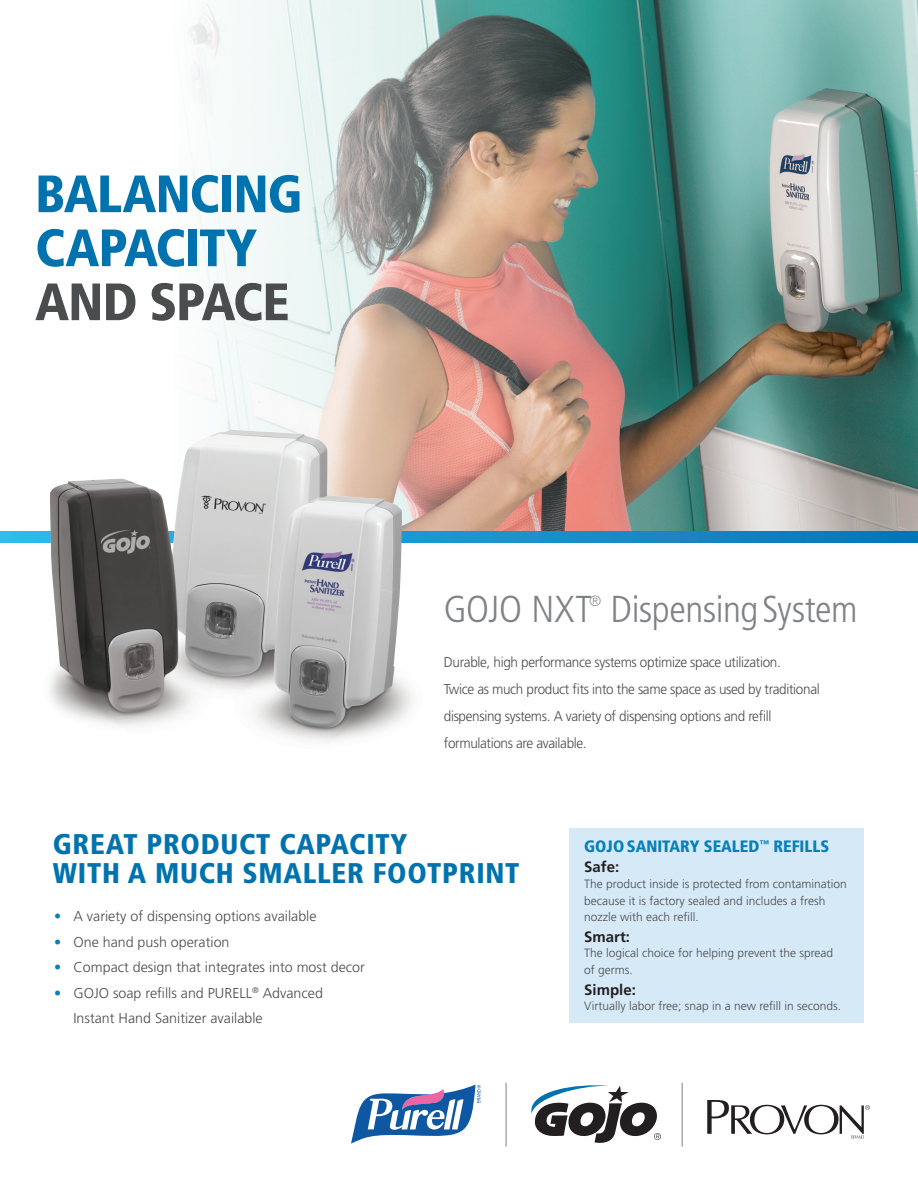
<style>
.page{position:relative;width:918px;height:1188px;background:#fff}
.page>*{position:absolute;margin:0;border:0;box-sizing:border-box;transform-origin:0 0}
.t1{font:900 condensed 52.5px "Frutiger LT Std";letter-spacing:-.015em;color:#0073ae}
.t2{font:900 condensed 52.5px "Frutiger LT Std";letter-spacing:-.02em;color:#4b4c4d}
.t3{font:300 condensed 37.5px "Frutiger LT Std";letter-spacing:-.01em;color:#808285}
.t4{font:900 condensed 28.5px "Frutiger LT Std";letter-spacing:.025em;color:#0073ae}
.t5{font:900 condensed 16.5px "Frutiger LT Std";color:#0580b8}
.t6{font:700 15px "Frutiger LT Std";color:#231f20}
.t7{font:300 condensed 14.85px "Frutiger LT Std";color:#808285}
.t8{font:300 14.25px/27px "Frutiger LT Std";letter-spacing:-.025em;color:#4b4c4d;scale:.95 1}
.t9{font:300 14.25px "Frutiger LT Std";color:#4b4c4d}
.t10{font:300 12px/16.5px "Frutiger LT Std";color:#4b4c4d}
.s1{color:#0580b8}
</style>
<div class="page">
<img style="left:187px;top:0;width:731px;height:532px">
<svg style="left:0;top:532px;width:918px;height:10px;background:#1786c7"></svg>
<hr style="left:506px;top:1083px;width:1px;height:64px;background:#808285">
<svg style="left:531px;top:1085px;width:130px;height:58px"></svg>
<svg style="left:351px;top:1085px;width:130px;height:59px"></svg>
<svg style="left:707px;top:1100px;width:163px;height:39px"></svg>
<hr style="left:682px;top:1083px;width:1px;height:64px;background:#808285">
<div style="left:569px;top:828px;width:294px;height:195px;background:#d6e9f7"></div>
<img style="left:20px;top:430px;width:407px;height:312px">
<p class="t1" style="left:35px;top:162px;width:269px">BALANCING</p>
<p class="t1" style="left:35px;top:216px;width:223px">CAPACITY</p>
<p class="t2" style="left:35px;top:270px;width:256px">AND SPACE</p>
<p class="t3" style="left:444px;top:588px;width:150px">GOJO NXT</p>
<p class="t7" style="left:589px;top:593px;width:14px">®</p>
<p class="t3" style="left:611px;top:588px;width:249px">DispensingSystem</p>
<p class="t8" style="left:444px;top:649px;width:356px">Durable, high performance systems optimize space utilization.</p>
<p class="t8" style="left:444px;top:676px;width:397px">Twice as much product fits into the same space as used by traditional dispensing systems. A variety of dispensing options and refill</p>
<p class="t8" style="left:444px;top:730px;width:152px">formulations are available.</p>
<p class="t4" style="left:53px;top:827px;width:356px">GREAT PRODUCT CAPACITY</p>
<p class="t4" style="left:53px;top:856px;width:468px">WITH A MUCH SMALLER FOOTPRINT</p>
<p class="t9" style="left:54px;top:908px;width:264px"><span class="s1">•</span> A variety of dispensing options available</p>
<p class="t9" style="left:54px;top:934px;width:177px"><span class="s1">•</span> One hand push operation</p>
<p class="t9" style="left:54px;top:959px;width:312px"><span class="s1">•</span> Compact design that integrates into most decor</p>
<p class="t9" style="left:54px;top:985px;width:270px"><span class="s1">•</span> GOJO soap refills and PURELL<sup>®</sup> Advanced</p>
<p class="t9" style="left:73px;top:1010px;width:191px">Instant Hand Sanitizer available</p>
<p class="t5" style="left:584px;top:836px;width:246px">GOJOSANITARY SEALED<sup>™</sup> REFILLS</p>
<p class="t6" style="left:584px;top:858px;width:37px">Safe:</p>
<p class="t10" style="left:584px;top:876px;width:264px">The product inside is protected from contamination because it is factory sealed and includes a fresh nozzle with each refill.</p>
<p class="t6" style="left:584px;top:928px;width:47px">Smart:</p>
<p class="t10" style="left:584px;top:945px;width:250px">The logical choice for helping prevent the spread</p>
<p class="t10" style="left:584px;top:961px;width:50px">of germs.</p>
<p class="t6" style="left:584px;top:981px;width:53px">Simple:</p>
<p class="t10" style="left:584px;top:997px;width:259px">Virtually labor free; snap in a new refill in seconds.</p>
</div>
